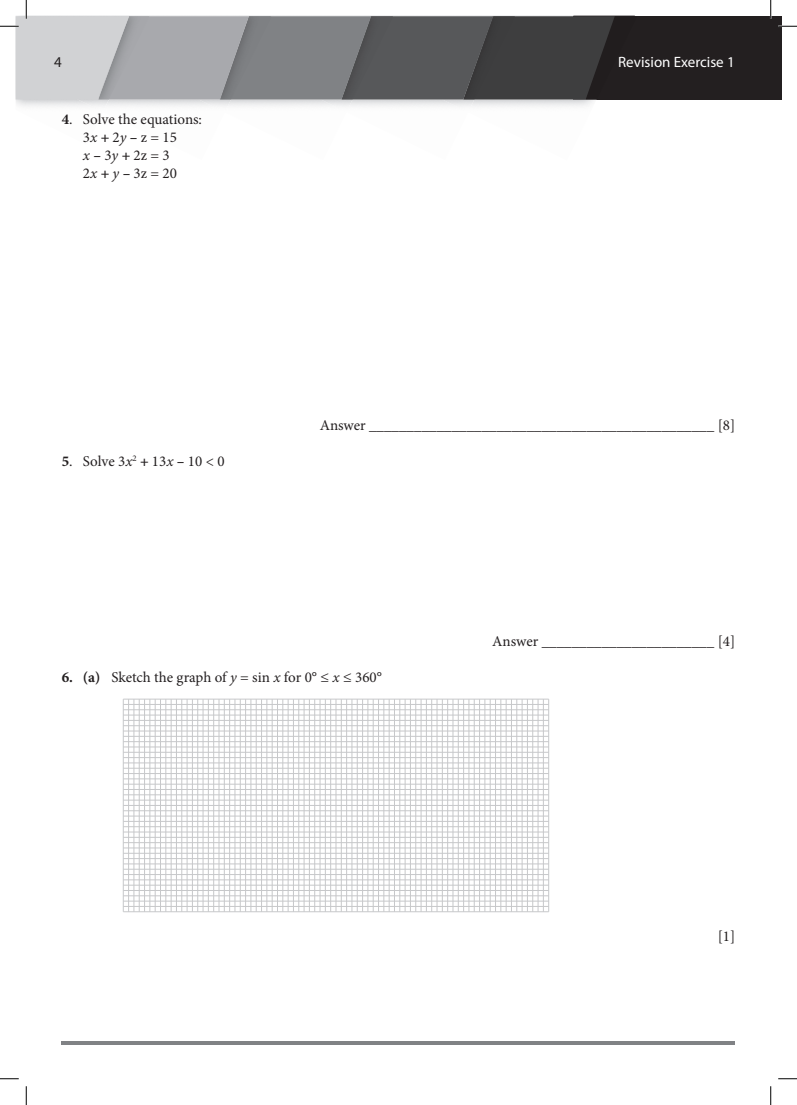
<style>
.page{position:relative;width:797px;height:1105px;background:#fff}
.page>*{position:absolute;margin:0;border:0;box-sizing:border-box;transform-origin:0 0}
.t1{font:15px/18px "Minion Pro";letter-spacing:-.005em;color:#231f20}
.t2{font:15px "Myriad Pro";color:#fff}
.t3{font:15px "Myriad Pro";color:#231f20}
.s1{font-weight:700}
.s2{font-style:italic}
</style>
<div class="page">
<hr style="left:62px;top:1041px;width:673px;height:4px;background:#808285">
<div style="left:771px;top:16px;width:10px;height:84px;background:#231f20"></div>
<div style="left:573px;top:16px;width:198px;height:84px;background:#231f20"></div>
<hr style="left:123px;top:699px;width:1px;height:213px;background:#c7c8ca">
<hr style="left:150px;top:699px;width:1px;height:213px;background:#c7c8ca">
<hr style="left:128px;top:699px;width:1px;height:213px;background:#c7c8ca">
<hr style="left:155px;top:699px;width:1px;height:213px;background:#c7c8ca">
<hr style="left:134px;top:699px;width:1px;height:213px;background:#c7c8ca">
<hr style="left:160px;top:699px;width:1px;height:213px;background:#c7c8ca">
<hr style="left:139px;top:699px;width:1px;height:213px;background:#c7c8ca">
<hr style="left:166px;top:699px;width:1px;height:213px;background:#c7c8ca">
<hr style="left:144px;top:699px;width:1px;height:213px;background:#c7c8ca">
<hr style="left:171px;top:699px;width:1px;height:213px;background:#c7c8ca">
<hr style="left:176px;top:699px;width:1px;height:213px;background:#c7c8ca">
<hr style="left:203px;top:699px;width:1px;height:213px;background:#c7c8ca">
<hr style="left:181px;top:699px;width:1px;height:213px;background:#c7c8ca">
<hr style="left:208px;top:699px;width:1px;height:213px;background:#c7c8ca">
<hr style="left:187px;top:699px;width:1px;height:213px;background:#c7c8ca">
<hr style="left:213px;top:699px;width:1px;height:213px;background:#c7c8ca">
<hr style="left:192px;top:699px;width:1px;height:213px;background:#c7c8ca">
<hr style="left:219px;top:699px;width:1px;height:213px;background:#c7c8ca">
<hr style="left:197px;top:699px;width:1px;height:213px;background:#c7c8ca">
<hr style="left:224px;top:699px;width:1px;height:213px;background:#c7c8ca">
<hr style="left:229px;top:699px;width:1px;height:213px;background:#c7c8ca">
<hr style="left:256px;top:699px;width:1px;height:213px;background:#c7c8ca">
<hr style="left:235px;top:699px;width:1px;height:213px;background:#c7c8ca">
<hr style="left:261px;top:699px;width:1px;height:213px;background:#c7c8ca">
<hr style="left:240px;top:699px;width:1px;height:213px;background:#c7c8ca">
<hr style="left:267px;top:699px;width:1px;height:213px;background:#c7c8ca">
<hr style="left:245px;top:699px;width:1px;height:213px;background:#c7c8ca">
<hr style="left:272px;top:699px;width:1px;height:213px;background:#c7c8ca">
<hr style="left:251px;top:699px;width:1px;height:213px;background:#c7c8ca">
<hr style="left:277px;top:699px;width:1px;height:213px;background:#c7c8ca">
<hr style="left:282px;top:699px;width:1px;height:213px;background:#c7c8ca">
<hr style="left:309px;top:699px;width:1px;height:213px;background:#c7c8ca">
<hr style="left:288px;top:699px;width:1px;height:213px;background:#c7c8ca">
<hr style="left:314px;top:699px;width:1px;height:213px;background:#c7c8ca">
<hr style="left:293px;top:699px;width:1px;height:213px;background:#c7c8ca">
<hr style="left:320px;top:699px;width:1px;height:213px;background:#c7c8ca">
<hr style="left:298px;top:699px;width:1px;height:213px;background:#c7c8ca">
<hr style="left:325px;top:699px;width:1px;height:213px;background:#c7c8ca">
<hr style="left:304px;top:699px;width:1px;height:213px;background:#c7c8ca">
<hr style="left:330px;top:699px;width:1px;height:213px;background:#c7c8ca">
<hr style="left:335px;top:699px;width:1px;height:213px;background:#c7c8ca">
<hr style="left:362px;top:699px;width:1px;height:213px;background:#c7c8ca">
<hr style="left:341px;top:699px;width:1px;height:213px;background:#c7c8ca">
<hr style="left:368px;top:699px;width:1px;height:213px;background:#c7c8ca">
<hr style="left:346px;top:699px;width:1px;height:213px;background:#c7c8ca">
<hr style="left:373px;top:699px;width:1px;height:213px;background:#c7c8ca">
<hr style="left:352px;top:699px;width:1px;height:213px;background:#c7c8ca">
<hr style="left:378px;top:699px;width:1px;height:213px;background:#c7c8ca">
<hr style="left:357px;top:699px;width:1px;height:213px;background:#c7c8ca">
<hr style="left:383px;top:699px;width:1px;height:213px;background:#c7c8ca">
<hr style="left:389px;top:699px;width:1px;height:213px;background:#c7c8ca">
<hr style="left:415px;top:699px;width:1px;height:213px;background:#c7c8ca">
<hr style="left:394px;top:699px;width:1px;height:213px;background:#c7c8ca">
<hr style="left:421px;top:699px;width:1px;height:213px;background:#c7c8ca">
<hr style="left:399px;top:699px;width:1px;height:213px;background:#c7c8ca">
<hr style="left:426px;top:699px;width:1px;height:213px;background:#c7c8ca">
<hr style="left:405px;top:699px;width:1px;height:213px;background:#c7c8ca">
<hr style="left:431px;top:699px;width:1px;height:213px;background:#c7c8ca">
<hr style="left:410px;top:699px;width:1px;height:213px;background:#c7c8ca">
<hr style="left:437px;top:699px;width:1px;height:213px;background:#c7c8ca">
<hr style="left:442px;top:699px;width:1px;height:213px;background:#c7c8ca">
<hr style="left:468px;top:699px;width:1px;height:213px;background:#c7c8ca">
<hr style="left:447px;top:699px;width:1px;height:213px;background:#c7c8ca">
<hr style="left:474px;top:699px;width:1px;height:213px;background:#c7c8ca">
<hr style="left:453px;top:699px;width:1px;height:213px;background:#c7c8ca">
<hr style="left:479px;top:699px;width:1px;height:213px;background:#c7c8ca">
<hr style="left:458px;top:699px;width:1px;height:213px;background:#c7c8ca">
<hr style="left:484px;top:699px;width:1px;height:213px;background:#c7c8ca">
<hr style="left:463px;top:699px;width:1px;height:213px;background:#c7c8ca">
<hr style="left:490px;top:699px;width:1px;height:213px;background:#c7c8ca">
<hr style="left:495px;top:699px;width:1px;height:213px;background:#c7c8ca">
<hr style="left:548px;top:699px;width:1px;height:213px;background:#c7c8ca">
<hr style="left:522px;top:699px;width:1px;height:213px;background:#c7c8ca">
<hr style="left:500px;top:699px;width:1px;height:213px;background:#c7c8ca">
<hr style="left:527px;top:699px;width:1px;height:213px;background:#c7c8ca">
<hr style="left:506px;top:699px;width:1px;height:213px;background:#c7c8ca">
<hr style="left:532px;top:699px;width:1px;height:213px;background:#c7c8ca">
<hr style="left:511px;top:699px;width:1px;height:213px;background:#c7c8ca">
<hr style="left:538px;top:699px;width:1px;height:213px;background:#c7c8ca">
<hr style="left:516px;top:699px;width:1px;height:213px;background:#c7c8ca">
<hr style="left:543px;top:699px;width:1px;height:213px;background:#c7c8ca">
<hr style="left:123px;top:911px;width:425px;height:1px;background:#c7c8ca">
<hr style="left:123px;top:885px;width:425px;height:1px;background:#c7c8ca">
<hr style="left:123px;top:906px;width:425px;height:1px;background:#c7c8ca">
<hr style="left:123px;top:880px;width:425px;height:1px;background:#c7c8ca">
<hr style="left:123px;top:901px;width:425px;height:1px;background:#c7c8ca">
<hr style="left:123px;top:874px;width:425px;height:1px;background:#c7c8ca">
<hr style="left:123px;top:895px;width:425px;height:1px;background:#c7c8ca">
<hr style="left:123px;top:869px;width:425px;height:1px;background:#c7c8ca">
<hr style="left:123px;top:890px;width:425px;height:1px;background:#c7c8ca">
<hr style="left:123px;top:864px;width:425px;height:1px;background:#c7c8ca">
<hr style="left:123px;top:858px;width:425px;height:1px;background:#c7c8ca">
<hr style="left:123px;top:832px;width:425px;height:1px;background:#c7c8ca">
<hr style="left:123px;top:853px;width:425px;height:1px;background:#c7c8ca">
<hr style="left:123px;top:826px;width:425px;height:1px;background:#c7c8ca">
<hr style="left:123px;top:848px;width:425px;height:1px;background:#c7c8ca">
<hr style="left:123px;top:821px;width:425px;height:1px;background:#c7c8ca">
<hr style="left:123px;top:842px;width:425px;height:1px;background:#c7c8ca">
<hr style="left:123px;top:816px;width:425px;height:1px;background:#c7c8ca">
<hr style="left:123px;top:837px;width:425px;height:1px;background:#c7c8ca">
<hr style="left:123px;top:810px;width:425px;height:1px;background:#c7c8ca">
<hr style="left:123px;top:805px;width:425px;height:1px;background:#c7c8ca">
<hr style="left:123px;top:779px;width:425px;height:1px;background:#c7c8ca">
<hr style="left:123px;top:800px;width:425px;height:1px;background:#c7c8ca">
<hr style="left:123px;top:773px;width:425px;height:1px;background:#c7c8ca">
<hr style="left:123px;top:795px;width:425px;height:1px;background:#c7c8ca">
<hr style="left:123px;top:768px;width:425px;height:1px;background:#c7c8ca">
<hr style="left:123px;top:789px;width:425px;height:1px;background:#c7c8ca">
<hr style="left:123px;top:763px;width:425px;height:1px;background:#c7c8ca">
<hr style="left:123px;top:784px;width:425px;height:1px;background:#c7c8ca">
<hr style="left:123px;top:757px;width:425px;height:1px;background:#c7c8ca">
<hr style="left:123px;top:752px;width:425px;height:1px;background:#c7c8ca">
<hr style="left:123px;top:699px;width:425px;height:1px;background:#c7c8ca">
<hr style="left:123px;top:725px;width:425px;height:1px;background:#c7c8ca">
<hr style="left:123px;top:747px;width:425px;height:1px;background:#c7c8ca">
<hr style="left:123px;top:720px;width:425px;height:1px;background:#c7c8ca">
<hr style="left:123px;top:741px;width:425px;height:1px;background:#c7c8ca">
<hr style="left:123px;top:715px;width:425px;height:1px;background:#c7c8ca">
<hr style="left:123px;top:736px;width:425px;height:1px;background:#c7c8ca">
<hr style="left:123px;top:709px;width:425px;height:1px;background:#c7c8ca">
<hr style="left:123px;top:731px;width:425px;height:1px;background:#c7c8ca">
<hr style="left:123px;top:704px;width:425px;height:1px;background:#c7c8ca">
<svg style="left:778px;top:25px;width:19px;height:2px"></svg>
<svg style="left:0;top:1078px;width:19px;height:1px"></svg>
<svg style="left:778px;top:1078px;width:19px;height:1px"></svg>
<svg style="left:0;top:0;width:614px;height:100px"></svg>
<svg style="left:25px;top:1086px;width:2px;height:19px"></svg>
<svg style="left:770px;top:0;width:1px;height:19px"></svg>
<svg style="left:770px;top:1086px;width:1px;height:19px"></svg>
<p class="t3" style="left:54px;top:53px;width:9px">4</p>
<p class="t2" style="left:618px;top:53px;width:118px">Revision Exercise 1</p>
<p class="t1" style="left:83px;top:110px;width:120px;text-indent:-21px"><span class="s1">4</span>. Solve the equations:<br>3<span class="s2">x</span> <span class="s1">+</span> 2<span class="s2">y</span> <span class="s1">–</span> z = 15<br><span class="s2">x</span> <span class="s1">–</span> 3<span class="s2">y</span> <span class="s1">+</span> 2z = 3<br>2<span class="s2">x</span> <span class="s1">+</span> <span class="s2">y</span> <span class="s1">–</span> 3z = 20</p>
<p class="t1" style="left:62px;top:452px;width:164px"><span class="s1">5</span>. Solve 3<span class="s2">x</span><sup>2</sup> <span class="s1">+</span> 13<span class="s2">x</span> <span class="s1">–</span> 10 &lt; 0</p>
<p class="t1" style="left:320px;top:416px;width:417px">Answer ______________________________________________ [8]</p>
<p class="t1" style="left:492px;top:632px;width:244px">Answer _______________________ [4]</p>
<p class="t1" style="left:62px;top:668px;width:322px"><span class="s1">6. (a)</span> Sketch the graph of <span class="s2">y</span> = sin <span class="s2">x</span> for 0° ≤ <span class="s2">x</span> ≤ 360°</p>
<p class="t1" style="left:717px;top:927px;width:19px">[1]</p>
</div>
